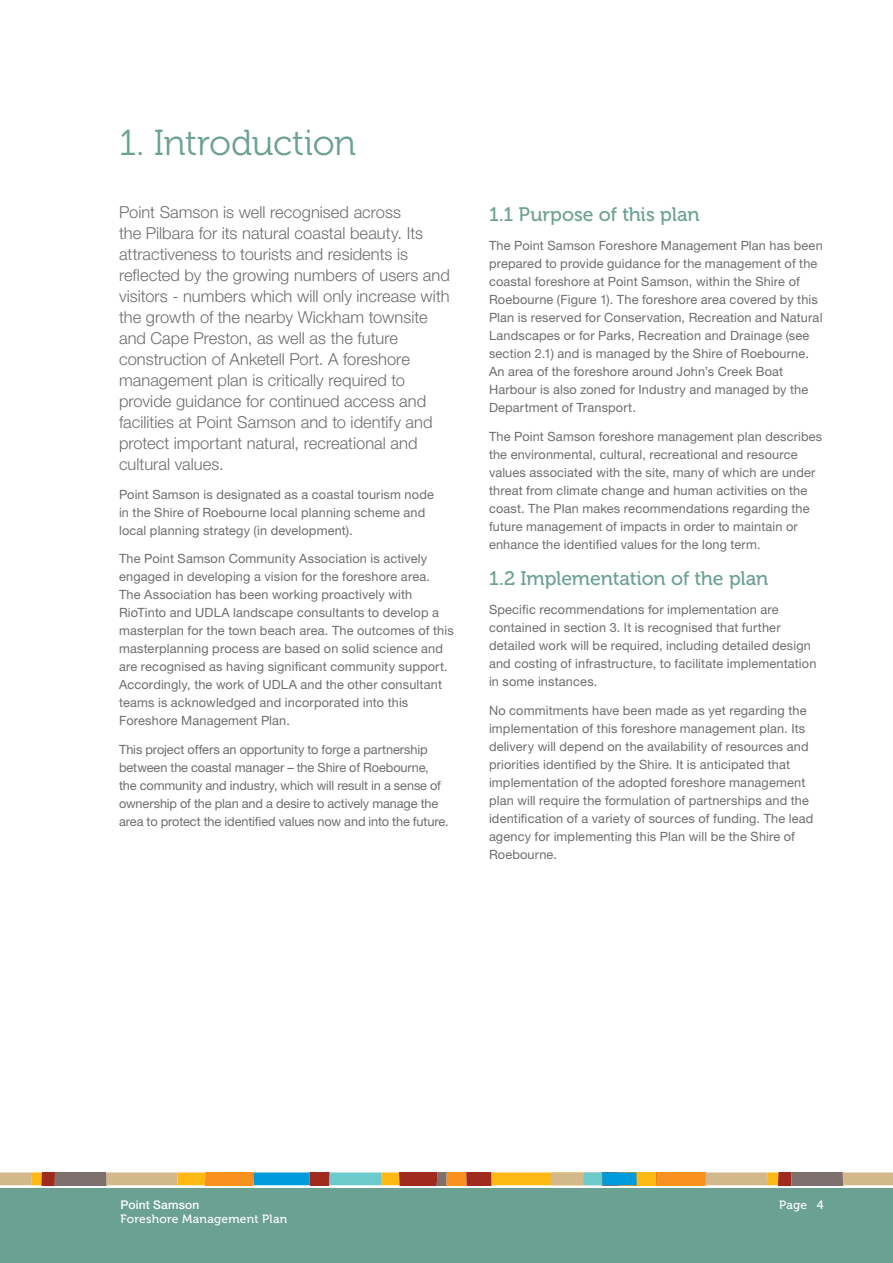
<style>
.page{position:relative;width:893px;height:1263px;background:#fff}
.page>*{position:absolute;margin:0;border:0;box-sizing:border-box;transform-origin:0 0}
.t1{font:36px "Museo 300";letter-spacing:-.01em;color:#6ba193}
.t2{font:19.5px "Museo 500";letter-spacing:-.005em;color:#6ba193}
.t3{font:300 16.5px/21px "Helvetica Neue";color:#6d6e71}
.t4{font:12.75px/18px "Helvetica Neue";letter-spacing:.01em;color:#6d6e71}
.t5{font:12.75px/18px "Helvetica Neue";letter-spacing:-.01em;color:#6d6e71}
.t6{font:12px "Museo 500";letter-spacing:.02em;color:#fff}
.t7{font:500 12px "Helvetica Neue";letter-spacing:.015em;color:#fff}
</style>
<div class="page">
<div style="left:0;top:1188px;width:893px;height:75px;background:#6ba193"></div>
<svg style="left:0;top:1172px;width:893px;height:13px;background:#b19867"></svg>
<h1 class="t1" style="left:119px;top:123px;width:239px">1. Introduction</h1>
<p class="t3" style="left:119px;top:201px;width:332px">Point Samson is well recognised across<br>the Pilbara for its natural coastal beauty. Its attractiveness to tourists and residents is reflected by the growing numbers of users and visitors - numbers which will only increase with the growth of the nearby Wickham townsite and Cape Preston, as well as the future construction of Anketell Port. A foreshore management plan is critically required to provide guidance for continued access and facilities at Point Samson and to identify and protect important natural, recreational and cultural values.</p>
<p class="t4" style="left:119px;top:485px;width:316px">Point Samson is designated as a coastal tourism node in the Shire of Roebourne local planning scheme and local planning strategy (in development).</p>
<p class="t4" style="left:119px;top:549px;width:336px">The Point Samson Community Association is actively engaged in developing a vision for the foreshore area.<br>The Association has been working proactively with RioTinto and UDLA landscape consultants to develop a masterplan for the town beach area. The outcomes of this masterplanning process are based on solid science and are recognised as having significant community support.<br>Accordingly, the work of UDLA and the other consultant teams is acknowledged and incorporated into this Foreshore Management Plan.</p>
<p class="t5" style="left:119px;top:740px;width:331px">This project offers an opportunity to forge a partnership between the coastal manager – the Shire of Roebourne, the community and industry, which will result in a sense of ownership of the plan and a desire to actively manage the area to protect the identified values now and into the future.</p>
<h2 class="t2" style="left:489px;top:204px;width:212px">1.1 Purpose of this plan</h2>
<p class="t4" style="left:489px;top:236px;width:335px">The Point Samson Foreshore Management Plan has been prepared to provide guidance for the management of the coastal foreshore at Point Samson, within the Shire of Roebourne (Figure 1). The foreshore area covered by this Plan is reserved for Conservation, Recreation and Natural Landscapes or for Parks, Recreation and Drainage (see section 2.1) and is managed by the Shire of Roebourne.<br>An area of the foreshore around John’s Creek Boat Harbour is also zoned for Industry and managed by the Department of Transport.</p>
<p class="t4" style="left:489px;top:427px;width:335px">The Point Samson foreshore management plan describes the environmental, cultural, recreational and resource values associated with the site, many of which are under threat from climate change and human activities on the coast. The Plan makes recommendations regarding the future management of impacts in order to maintain or enhance the identified values for the long term.</p>
<h2 class="t2" style="left:489px;top:568px;width:281px">1.2 Implementation of the plan</h2>
<p class="t4" style="left:489px;top:600px;width:329px">Specific recommendations for implementation are contained in section 3. It is recognised that further detailed work will be required, including detailed design and costing of infrastructure, to facilitate implementation in some instances.</p>
<p class="t4" style="left:489px;top:701px;width:326px">No commitments have been made as yet regarding the implementation of this foreshore management plan. Its delivery will depend on the availability of resources and priorities identified by the Shire. It is anticipated that implementation of the adopted foreshore management plan will require the formulation of partnerships and the identification of a variety of sources of funding. The lead agency for implementing this Plan will be the Shire of Roebourne.</p>
<p class="t7" style="left:120px;top:1197px;width:80px">Point Samson</p>
<p class="t6" style="left:120px;top:1212px;width:168px">Foreshore Management Plan</p>
<p class="t6" style="left:779px;top:1198px;width:46px">Page 4</p>
</div>
